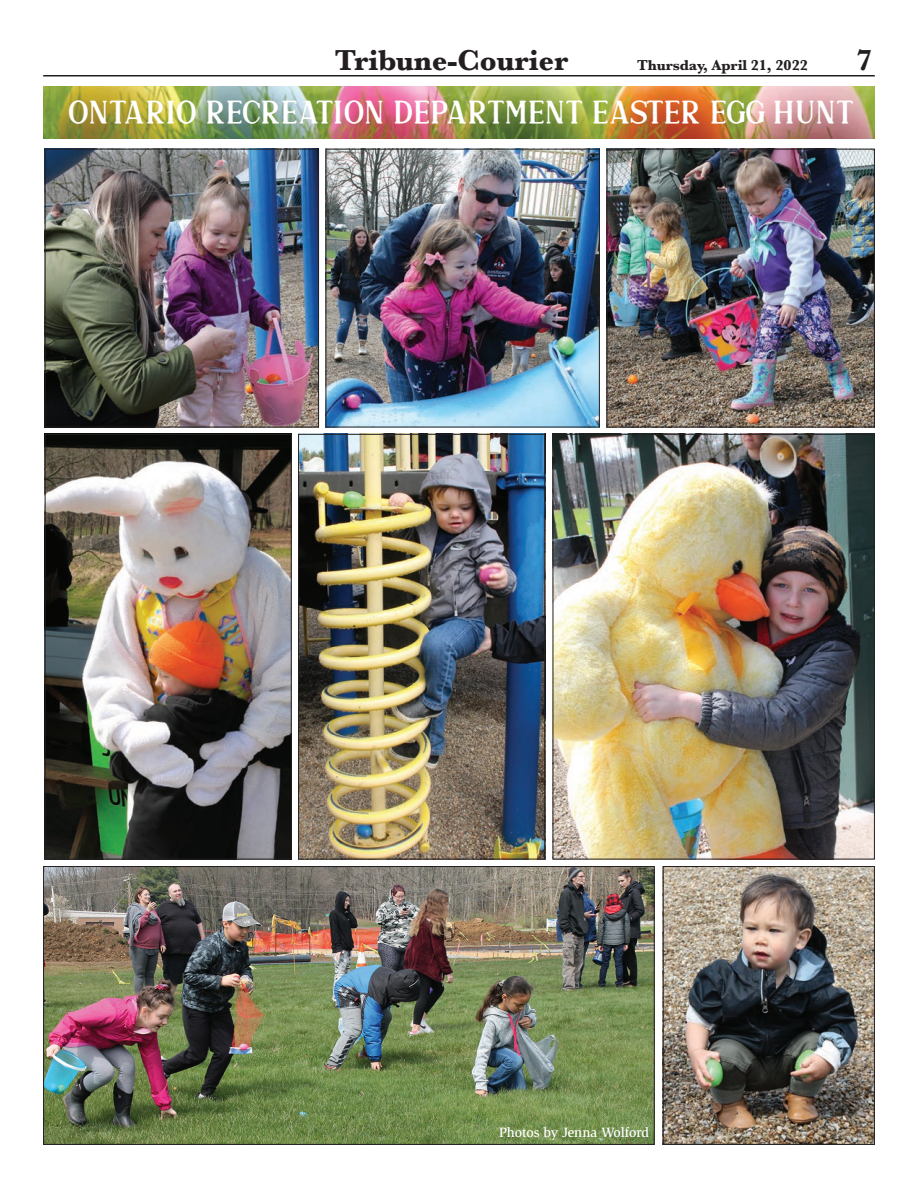
<style>
.page{position:relative;width:918px;height:1188px;background:#fff}
.page>*{position:absolute;margin:0;border:0;box-sizing:border-box;transform-origin:0 0}
.t1{font:31.5px "Diana Webber Caps Solid Demo Solid";color:#fff;scale:.95 1}
.t2{font:700 30px "Baskerville";letter-spacing:-.005em;color:#231f20}
.t3{font:700 15px "Baskerville";letter-spacing:-.005em;color:#231f20}
.t4{font:500 13.8px "Slimbach";letter-spacing:-.005em;color:#fff}
</style>
<div class="page">
<hr style="left:43px;top:75px;width:832px;height:1px;background:#231f20">
<img style="left:43px;top:86px;width:832px;height:53px">
<img style="left:45px;top:868px;width:608px;height:275px">
<div style="left:43px;top:866px;width:612px;height:279px;border:1px solid #231f20"></div>
<img style="left:47px;top:151px;width:270px;height:274px">
<div style="left:45px;top:149px;width:274px;height:278px;border:1px solid #231f20"></div>
<img style="left:328px;top:151px;width:270px;height:274px">
<div style="left:326px;top:149px;width:274px;height:278px;border:1px solid #231f20"></div>
<img style="left:609px;top:151px;width:264px;height:274px">
<div style="left:607px;top:149px;width:268px;height:278px;border:1px solid #231f20"></div>
<img style="left:300px;top:436px;width:243px;height:421px">
<div style="left:298px;top:434px;width:247px;height:425px;border:1px solid #231f20"></div>
<img style="left:665px;top:868px;width:208px;height:275px">
<div style="left:663px;top:866px;width:212px;height:279px;border:1px solid #231f20"></div>
<img style="left:47px;top:436px;width:243px;height:421px">
<div style="left:45px;top:434px;width:247px;height:425px;border:1px solid #231f20"></div>
<img style="left:555px;top:436px;width:318px;height:421px">
<div style="left:553px;top:434px;width:322px;height:425px;border:1px solid #231f20"></div>
<p class="t2" style="left:335px;top:39px;width:235px">Tribune-Courier</p>
<p class="t3" style="left:637px;top:55px;width:172px">Thursday, April 21, 2022</p>
<p class="t2" style="left:856px;top:39px;width:18px">7</p>
<p class="t1" style="left:69px;top:99px;width:829px">ONTARIO RECREATION DEPARTMENT EASTER EGG HUNT</p>
<p class="t4" style="left:499px;top:1124px;width:152px">Photos by Jenna Wolford</p>
</div>
